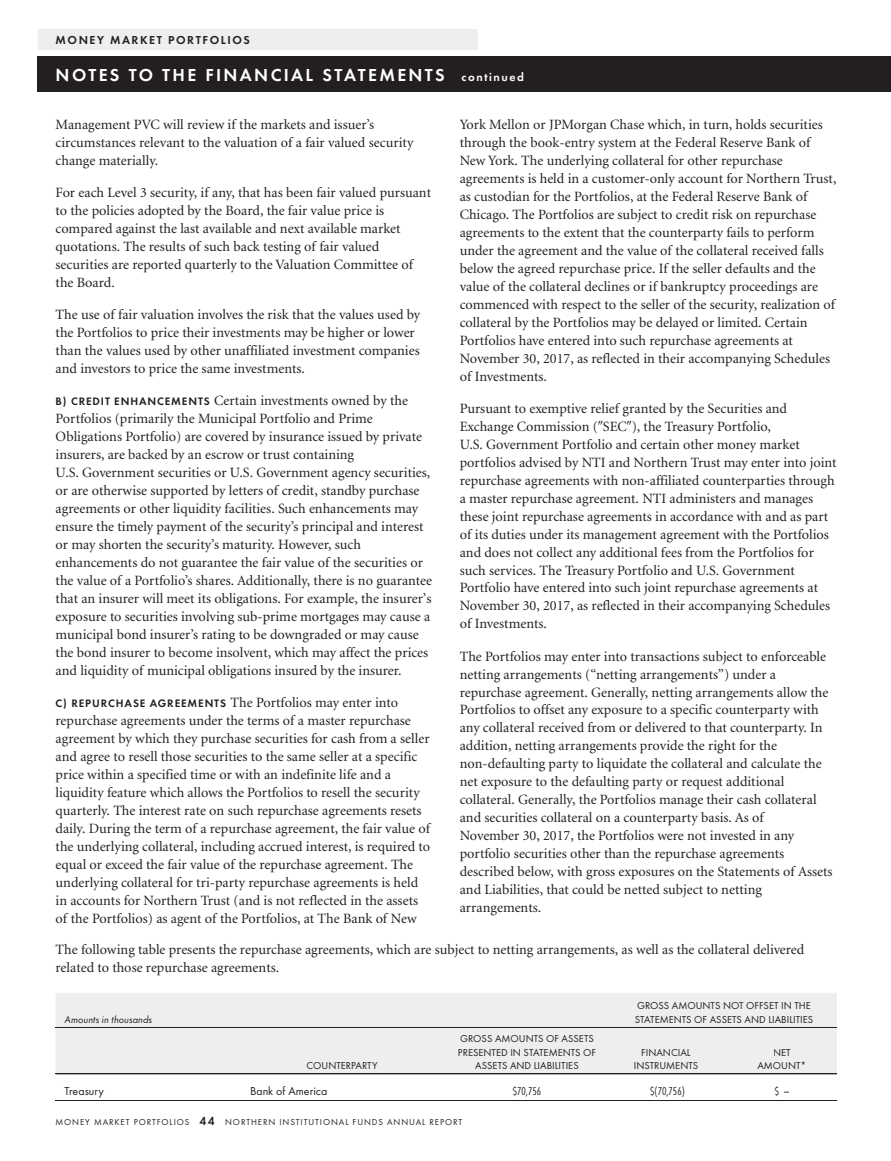
<style>
.page{position:relative;width:891px;height:1161px;background:#fff}
.page>*{position:absolute;margin:0;border:0;box-sizing:border-box;transform-origin:0 0}
.t1{font:700 18px "Function";letter-spacing:.13em;color:#fff}
.t2{font:14.25px/18px "Minion";color:#231f20}
.t3{font:12px "Function";color:#231f20}
.t4{font:700 12px "Function";letter-spacing:.13em;color:#231f20}
.t5{font:300 condensed 12px "Function LH";color:#231f20}
.t6{font:10.5px/13.5px "Function";color:#231f20;text-align:center}
.t7{font:italic 10.5px "Function";color:#231f20}
.t8{font:9px "Function";letter-spacing:.1em;color:#231f20}
.s1{font-size:12px}
.s2{font-family:"Function";font-weight:700;font-size:11.25px}
.s3{font-family:"Universal Newswith Comm Pi"}
.s4{font-weight:700;font-size:12px}
</style>
<div class="page">
<div style="left:38px;top:29px;width:440px;height:21px;background:#eeeeef"></div>
<div style="left:38px;top:56px;width:674px;height:36px;background:#231f20"></div>
<div style="left:712px;top:56px;width:179px;height:36px;background:#231f20"></div>
<div style="left:56px;top:993px;width:781px;height:81px;background:#eeeeef"></div>
<hr style="left:56px;top:1074px;width:781px;height:1px;background:#231f20">
<hr style="left:56px;top:1100px;width:781px;height:1px;background:#231f20">
<div style="left:65px;top:1015px;width:87px;height:8px;background:#eeeeef"></div>
<div style="left:638px;top:1002px;width:172px;height:8px;background:#eeeeef"></div>
<div style="left:635px;top:1015px;width:178px;height:8px;background:#eeeeef"></div>
<div style="left:307px;top:1062px;width:71px;height:7px;background:#eeeeef"></div>
<div style="left:461px;top:1035px;width:132px;height:8px;background:#eeeeef"></div>
<div style="left:459px;top:1048px;width:137px;height:8px;background:#eeeeef"></div>
<div style="left:475px;top:1062px;width:103px;height:7px;background:#eeeeef"></div>
<div style="left:642px;top:1048px;width:49px;height:8px;background:#eeeeef"></div>
<div style="left:635px;top:1062px;width:63px;height:7px;background:#eeeeef"></div>
<div style="left:774px;top:1048px;width:17px;height:8px;background:#eeeeef"></div>
<div style="left:757px;top:1062px;width:48px;height:7px;background:#eeeeef"></div>
<div style="left:56px;top:36px;width:193px;height:8px;background:#eeeeef"></div>
<p class="t4" style="left:56px;top:35px;width:196px">MONEY MARKET PORTFOLIOS</p>
<p class="t1" style="left:56px;top:67px;width:470px">NOTES TO THE FINANCIAL STATEMENTS <span class="s1">continued</span></p>
<p class="t2" style="left:56px;top:117px;width:359px">Management PVC will review if the markets and issuer’s circumstances relevant to the valuation of a fair valued security change materially.</p>
<p class="t2" style="left:56px;top:185px;width:377px">For each Level 3 security, if any, that has been fair valued pursuant to the policies adopted by the Board, the fair value price is compared against the last available and next available market quotations. The results of such back testing of fair valued securities are reported quarterly to the Valuation Committee of the Board.</p>
<p class="t2" style="left:56px;top:307px;width:366px">The use of fair valuation involves the risk that the values used by the Portfolios to price their investments may be higher or lower than the values used by other unaffiliated investment companies and investors to price the same investments.</p>
<p class="t2" style="left:56px;top:393px;width:378px"><span class="s2">B) CREDIT ENHANCEMENTS</span> Certain investments owned by the Portfolios (primarily the Municipal Portfolio and Prime Obligations Portfolio) are covered by insurance issued by private insurers, are backed by an escrow or trust containing<br>U.S. Government securities or U.S. Government agency securities, or are otherwise supported by letters of credit, standby purchase agreements or other liquidity facilities. Such enhancements may ensure the timely payment of the security’s principal and interest or may shorten the security’s maturity. However, such enhancements do not guarantee the fair value of the securities or the value of a Portfolio’s shares. Additionally, there is no guarantee that an insurer will meet its obligations. For example, the insurer’s exposure to securities involving sub-prime mortgages may cause a municipal bond insurer’s rating to be downgraded or may cause the bond insurer to become insolvent, which may affect the prices and liquidity of municipal obligations insured by the insurer.</p>
<p class="t2" style="left:56px;top:695px;width:376px"><span class="s2">C) REPURCHASE AGREEMENTS</span> The Portfolios may enter into repurchase agreements under the terms of a master repurchase agreement by which they purchase securities for cash from a seller and agree to resell those securities to the same seller at a specific price within a specified time or with an indefinite life and a liquidity feature which allows the Portfolios to resell the security quarterly. The interest rate on such repurchase agreements resets daily. During the term of a repurchase agreement, the fair value of the underlying collateral, including accrued interest, is required to equal or exceed the fair value of the repurchase agreement. The underlying collateral for tri-party repurchase agreements is held in accounts for Northern Trust (and is not reflected in the assets of the Portfolios) as agent of the Portfolios, at The Bank of New</p>
<p class="t2" style="left:460px;top:117px;width:378px">York Mellon or JPMorgan Chase which, in turn, holds securities through the book-entry system at the Federal Reserve Bank of New York. The underlying collateral for other repurchase agreements is held in a customer-only account for Northern Trust, as custodian for the Portfolios, at the Federal Reserve Bank of Chicago. The Portfolios are subject to credit risk on repurchase agreements to the extent that the counterparty fails to perform under the agreement and the value of the collateral received falls below the agreed repurchase price. If the seller defaults and the value of the collateral declines or if bankruptcy proceedings are commenced with respect to the seller of the security, realization of collateral by the Portfolios may be delayed or limited. Certain Portfolios have entered into such repurchase agreements at November 30, 2017, as reflected in their accompanying Schedules of Investments.</p>
<p class="t2" style="left:460px;top:401px;width:378px">Pursuant to exemptive relief granted by the Securities and Exchange Commission (<span class="s3">-</span>SEC<span class="s3">-</span>), the Treasury Portfolio,<br>U.S. Government Portfolio and certain other money market portfolios advised by NTI and Northern Trust may enter into joint repurchase agreements with non-affiliated counterparties through a master repurchase agreement. NTI administers and manages these joint repurchase agreements in accordance with and as part of its duties under its management agreement with the Portfolios and does not collect any additional fees from the Portfolios for such services. The Treasury Portfolio and U.S. Government Portfolio have entered into such joint repurchase agreements at November 30, 2017, as reflected in their accompanying Schedules of Investments.</p>
<p class="t2" style="left:460px;top:648px;width:374px">The Portfolios may enter into transactions subject to enforceable netting arrangements (“netting arrangements”) under a repurchase agreement. Generally, netting arrangements allow the Portfolios to offset any exposure to a specific counterparty with any collateral received from or delivered to that counterparty. In addition, netting arrangements provide the right for the non-defaulting party to liquidate the collateral and calculate the net exposure to the defaulting party or request additional collateral. Generally, the Portfolios manage their cash collateral and securities collateral on a counterparty basis. As of<br>November 30, 2017, the Portfolios were not invested in any portfolio securities other than the repurchase agreements described below, with gross exposures on the Statements of Assets and Liabilities, that could be netted subject to netting arrangements.</p>
<p class="t2" style="left:56px;top:942px;width:750px">The following table presents the repurchase agreements, which are subject to netting arrangements, as well as the collateral delivered related to those repurchase agreements.</p>
<p class="t7" style="left:65px;top:1015px;width:89px">Amounts in thousands</p>
<p class="t6" style="left:635px;top:1000px;width:180px;text-align:left">GROSS AMOUNTS NOT OFFSET IN THE<br>STATEMENTS OF ASSETS AND LIABILITIES</p>
<p class="t6" style="left:307px;top:1060px;width:73px">COUNTERPARTY</p>
<p class="t6" style="left:458px;top:1033px;width:140px">GROSS AMOUNTS OF ASSETS<br>PRESENTED IN STATEMENTS OF<br>ASSETS AND LIABILITIES</p>
<p class="t6" style="left:634px;top:1046px;width:66px">FINANCIAL<br>INSTRUMENTS</p>
<p class="t6" style="left:757px;top:1046px;width:51px">NET<br>AMOUNT*</p>
<p class="t3" style="left:65px;top:1087px;width:41px">Treasury</p>
<p class="t3" style="left:250px;top:1087px;width:79px">Bank of America</p>
<p class="t5" style="left:513px;top:1087px;width:30px">$70,756</p>
<p class="t5" style="left:650px;top:1087px;width:36px">$(70,756)</p>
<p class="t5" style="left:775px;top:1087px;width:16px">$ —</p>
<p class="t8" style="left:56px;top:1118px;width:408px">MONEY MARKET PORTFOLIOS <span class="s4">44</span> NORTHERN INSTITUTIONAL FUNDS ANNUAL REPORT</p>
</div>
